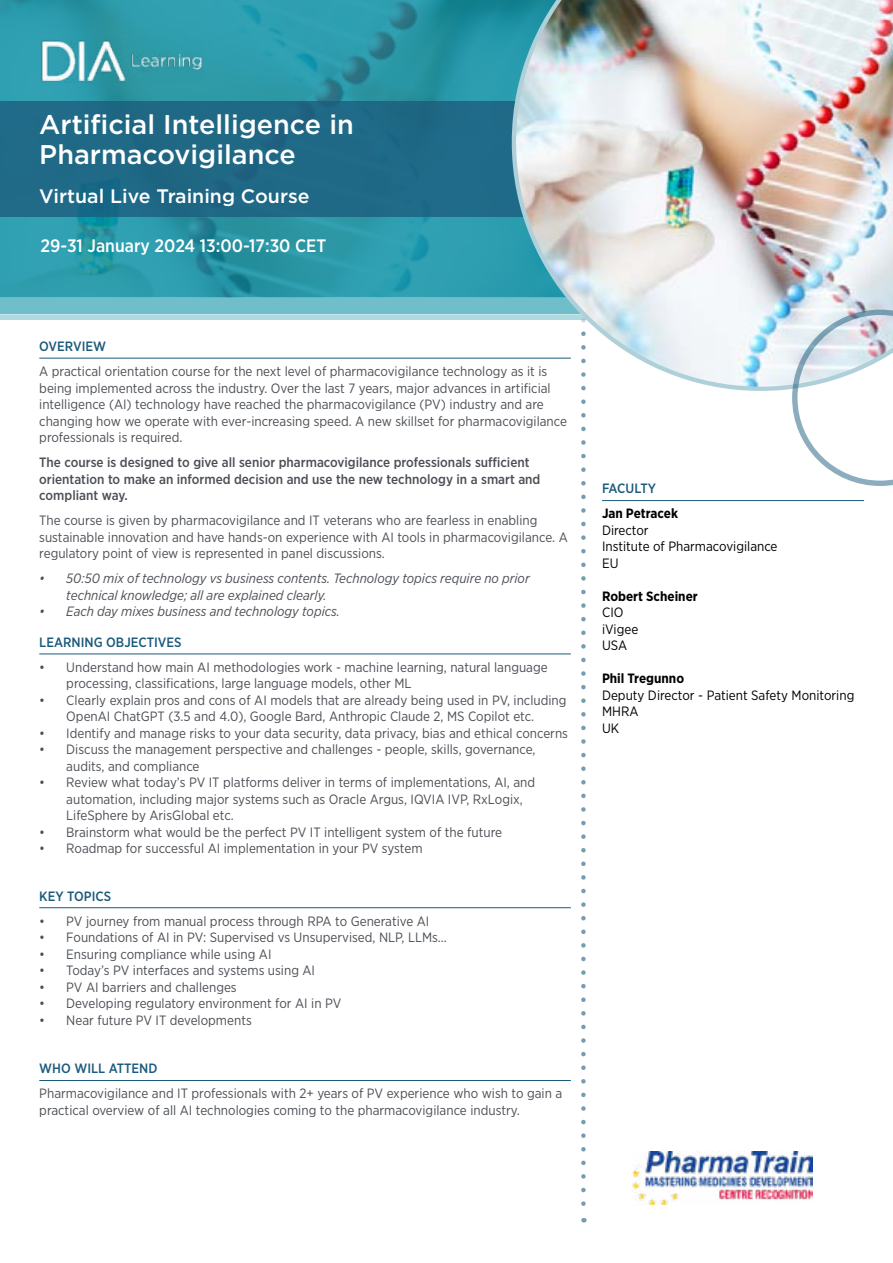
<style>
.page{position:relative;width:893px;height:1263px;background:#fff}
.page>*{position:absolute;margin:0;border:0;box-sizing:border-box;transform-origin:0 0}
.t1{font:500 27px/30px "Gotham";color:#fff}
.t2{font:500 19.5px "Gotham";color:#fff}
.t3{font:500 18px "Gotham Narrow";color:#fff}
.t4{font:13.5px/16.5px "Gotham Narrow";color:#4b4f55}
.t5{font:500 13.5px/16.5px "Gotham Narrow";color:#4b4f55}
.t6{font:italic 13.5px/16.5px "Gotham Narrow";color:#4b4f55}
.t7{font:13.5px/16.5px "Gotham Narrow";color:#000}
.t8{font:500 13.5px "Gotham Narrow";color:#1c5a7c}
.t9{font:700 13.5px "Gotham Narrow";color:#000}
.t10{font:500 13.5px "Gotham Narrow";letter-spacing:-.02em;color:#1c5a7c}
</style>
<div class="page">
<svg style="left:0;top:0;width:512px;height:297px;background:#2a99a9"></svg>
<svg style="left:581px;top:399px;width:5px;height:823px"></svg>
<div style="left:0;top:297px;width:893px;height:17px;background:#6fbec9"></div>
<svg style="left:0;top:314px;width:512px;height:6px;background:#b1dbe1"></svg>
<img style="left:39px;top:39px;width:164px;height:43px">
<div style="left:0;top:101px;width:541px;height:116px;background:#206987"></div>
<img style="left:512px;top:0;width:381px;height:391px">
<svg style="left:792px;top:310px;width:101px;height:176px"></svg>
<img style="left:632px;top:1152px;width:180px;height:52px">
<hr style="left:39px;top:358px;width:532px;height:1px;background:#1c5a7c">
<hr style="left:39px;top:653px;width:532px;height:1px;background:#1c5a7c">
<hr style="left:39px;top:907px;width:532px;height:1px;background:#1c5a7c">
<hr style="left:39px;top:1080px;width:532px;height:1px;background:#1c5a7c">
<hr style="left:602px;top:500px;width:262px;height:1px;background:#1c5a7c">
<h1 class="t1" style="left:39px;top:109px;width:316px">Artificial Intelligence in<br>Pharmacovigilance</h1>
<h2 class="t2" style="left:39px;top:183px;width:272px">Virtual Live Training Course</h2>
<h3 class="t3" style="left:40px;top:234px;width:287px">29-31 January 2024 13:00-17:30 CET</h3>
<p class="t8" style="left:39px;top:338px;width:68px">OVERVIEW</p>
<p class="t4" style="left:39px;top:363px;width:529px">A practical orientation course for the next level of pharmacovigilance technology as it is being implemented across the industry. Over the last 7 years, major advances in artificial intelligence (AI) technology have reached the pharmacovigilance (PV) industry and are changing how we operate with ever-increasing speed. A new skillset for pharmacovigilance professionals is required.</p>
<p class="t5" style="left:39px;top:454px;width:503px">The course is designed to give all senior pharmacovigilance professionals sufficient orientation to make an informed decision and use the new technology in a smart and compliant way.</p>
<p class="t4" style="left:39px;top:512px;width:530px">The course is given by pharmacovigilance and IT veterans who are fearless in enabling sustainable innovation and have hands-on experience with AI tools in pharmacovigilance. A regulatory point of view is represented in panel discussions.</p>
<p class="t6" style="left:66px;top:570px;width:465px;text-indent:-27px">• 50:50 mix of technology vs business contents. Technology topics require no prior technical knowledge; all are explained clearly.</p>
<p class="t6" style="left:39px;top:603px;width:302px">• Each day mixes business and technology topics.</p>
<p class="t8" style="left:39px;top:633px;width:144px">LEARNING OBJECTIVES</p>
<p class="t4" style="left:66px;top:658px;width:483px;text-indent:-27px">• Understand how main AI methodologies work - machine learning, natural language processing, classifications, large language models, other ML</p>
<p class="t4" style="left:39px;top:691px;width:529px;text-align:center">• Clearly explain pros and cons of AI models that are already being used in PV, including<br>OpenAI ChatGPT (3.5 and 4.0), Google Bard, Anthropic Claude 2, MS Copilot etc.</p>
<p class="t4" style="left:39px;top:724px;width:530px">• Identify and manage risks to your data security, data privacy, bias and ethical concerns</p>
<p class="t4" style="left:66px;top:741px;width:471px;text-indent:-27px">• Discuss the management perspective and challenges - people, skills, governance, audits, and compliance</p>
<p class="t4" style="left:66px;top:774px;width:470px;text-indent:-27px">• Review what today’s PV IT platforms deliver in terms of implementations, AI, and automation, including major systems such as Oracle Argus, IQVIA IVP, RxLogix,<br>LifeSphere by ArisGlobal etc.</p>
<p class="t4" style="left:39px;top:823px;width:464px">• Brainstorm what would be the perfect PV IT intelligent system of the future</p>
<p class="t4" style="left:39px;top:840px;width:385px">• Roadmap for successful AI implementation in your PV system</p>
<p class="t8" style="left:39px;top:887px;width:73px">KEY TOPICS</p>
<p class="t4" style="left:39px;top:912px;width:391px">• PV journey from manual process through RPA to Generative AI</p>
<p class="t4" style="left:39px;top:929px;width:409px">• Foundations of AI in PV: Supervised vs Unsupervised, NLP, LLMs…</p>
<p class="t4" style="left:39px;top:945px;width:234px">• Ensuring compliance while using AI</p>
<p class="t4" style="left:39px;top:962px;width:277px">• Today’s PV interfaces and systems using AI</p>
<p class="t4" style="left:39px;top:978px;width:199px">• PV AI barriers and challenges</p>
<p class="t4" style="left:39px;top:995px;width:304px">• Developing regulatory environment for AI in PV</p>
<p class="t4" style="left:39px;top:1011px;width:214px">• Near future PV IT developments</p>
<p class="t8" style="left:39px;top:1060px;width:120px">WHO WILL ATTEND</p>
<p class="t4" style="left:39px;top:1085px;width:524px">Pharmacovigilance and IT professionals with 2+ years of PV experience who wish to gain a practical overview of all AI technologies coming to the pharmacovigilance industry.</p>
<p class="t10" style="left:602px;top:480px;width:55px">FACULTY</p>
<p class="t9" style="left:602px;top:505px;width:78px">Jan Petracek</p>
<p class="t7" style="left:602px;top:522px;width:177px">Director<br>Institute of Pharmacovigilance<br>EU</p>
<p class="t9" style="left:602px;top:587px;width:97px">Robert Scheiner</p>
<p class="t7" style="left:602px;top:604px;width:38px">CIO iVigee<br>USA</p>
<p class="t9" style="left:602px;top:670px;width:84px">Phil Tregunno</p>
<p class="t7" style="left:602px;top:687px;width:254px">Deputy Director - Patient Safety Monitoring<br>MHRA<br>UK</p>
</div>
